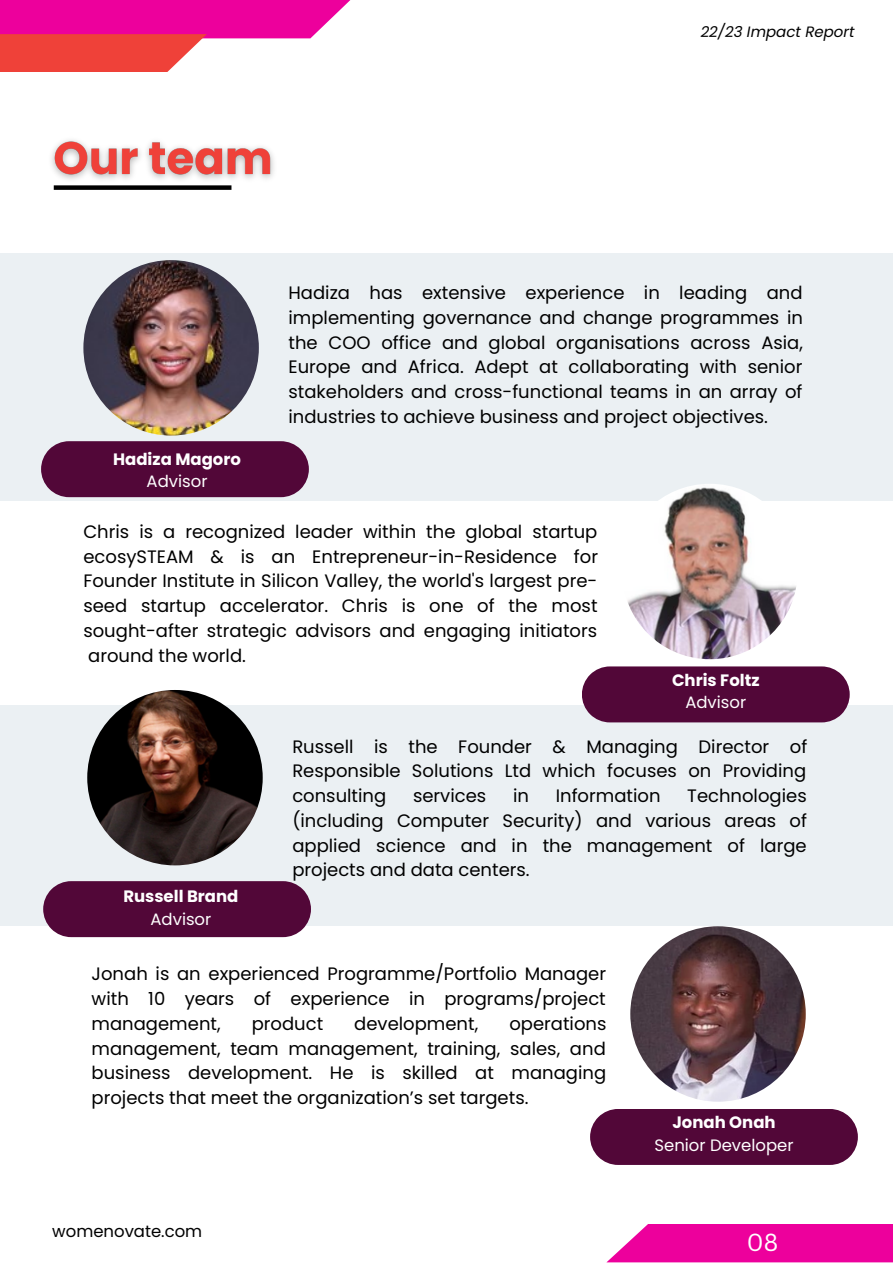
<style>
.page{position:relative;width:893px;height:1264px;background:#fff}
.page>*{position:absolute;margin:0;border:0;box-sizing:border-box;transform-origin:0 0}
.t1{font:24px "Canva Sans";color:#fff}
.t2{font:18px/24.8px "Poppins";color:#000;text-align:justify}
.t3{font:700 16.5px "Poppins";color:#fff}
.t4{font:16.5px "Poppins";color:#fff}
.t5{font:16.5px "Poppins";color:#000}
.t6{font:italic 15px "Poppins";color:#000}
</style>
<div class="page">
<div style="left:0;top:0;width:372px;height:38px;background:#ed009c"></div>
<div style="left:0;top:34px;width:207px;height:38px;background:#ef4139"></div>
<svg style="left:607px;top:1224px;width:285px;height:38px;background:#ee12a3"></svg>
<div style="left:0;top:252px;width:892px;height:248px;background:#ebf0f3"></div>
<img style="left:83px;top:260px;width:176px;height:175px;border-radius:50%">
<img style="left:622px;top:484px;width:175px;height:175px;border-radius:50%">
<div style="left:0;top:705px;width:892px;height:221px;background:#ebf0f3"></div>
<div style="left:582px;top:666px;width:267px;height:56px;background:#520738"></div>
<img style="left:87px;top:690px;width:176px;height:175px;border-radius:50%">
<div style="left:41px;top:441px;width:268px;height:56px;background:#520738"></div>
<div style="left:43px;top:881px;width:268px;height:56px;background:#520738"></div>
<img style="left:630px;top:926px;width:175px;height:175px;border-radius:50%">
<div style="left:590px;top:1109px;width:267px;height:55px;background:#520738"></div>
<img style="left:51px;top:140px;width:223px;height:50px">
<p class="t6" style="left:700px;top:21px;width:155px">22/23 Impact Report</p>
<p class="t3" style="left:113px;top:447px;width:129px">Hadiza Magoro</p>
<p class="t4" style="left:147px;top:470px;width:62px">Advisor</p>
<p class="t2" style="left:288px;top:280px;width:516px">Hadiza has extensive experience in leading and implementing governance and change programmes in the COO office and global organisations across Asia, Europe and Africa. Adept at collaborating with senior stakeholders and cross-functional teams in an array of industries to achieve business and project objectives.</p>
<p class="t2" style="left:83px;top:519px;width:516px">Chris is a recognized leader within the global startup ecosySTEAM &amp; is an Entrepreneur-in-Residence for Founder Institute in Silicon Valley, the world's largest pre&shy;seed startup accelerator. Chris is one of the most sought-after strategic advisors and engaging initiators around the world.</p>
<p class="t3" style="left:672px;top:668px;width:89px">Chris Foltz</p>
<p class="t4" style="left:685px;top:690px;width:62px">Advisor</p>
<p class="t3" style="left:123px;top:885px;width:116px">Russell Brand</p>
<p class="t4" style="left:150px;top:907px;width:62px">Advisor</p>
<p class="t2" style="left:292px;top:734px;width:516px">Russell is the Founder &amp; Managing Director of Responsible Solutions Ltd which focuses on Providing consulting</p>
<p class="t2" style="left:413px;top:783px;width:75px">services</p>
<p class="t2" style="left:513px;top:783px;width:17px">in</p>
<p class="t2" style="left:555px;top:783px;width:106px">Information</p>
<p class="t2" style="left:292px;top:783px;width:516px;text-indent:395px">Technologies (including Computer Security) and various areas of applied science and in the management of large projects and data centers.</p>
<p class="t2" style="left:92px;top:961px;width:516px">Jonah is an experienced Programme/Portfolio Manager with 10 years of experience in programs/project management,</p>
<p class="t2" style="left:92px;top:1011px;width:516px;text-indent:417px">operations management, team management, training, sales, and business development. He is skilled at managing projects that meet the organization’s set targets.</p>
<p class="t2" style="left:252px;top:1011px;width:73px">product</p>
<p class="t2" style="left:354px;top:1011px;width:125px">development,</p>
<p class="t5" style="left:52px;top:1219px;width:151px">womenovate.com</p>
<p class="t3" style="left:672px;top:1110px;width:105px">Jonah Onah</p>
<p class="t4" style="left:654px;top:1133px;width:140px">Senior Developer</p>
<p class="t1" style="left:746px;top:1225px;width:33px">08</p>
</div>
